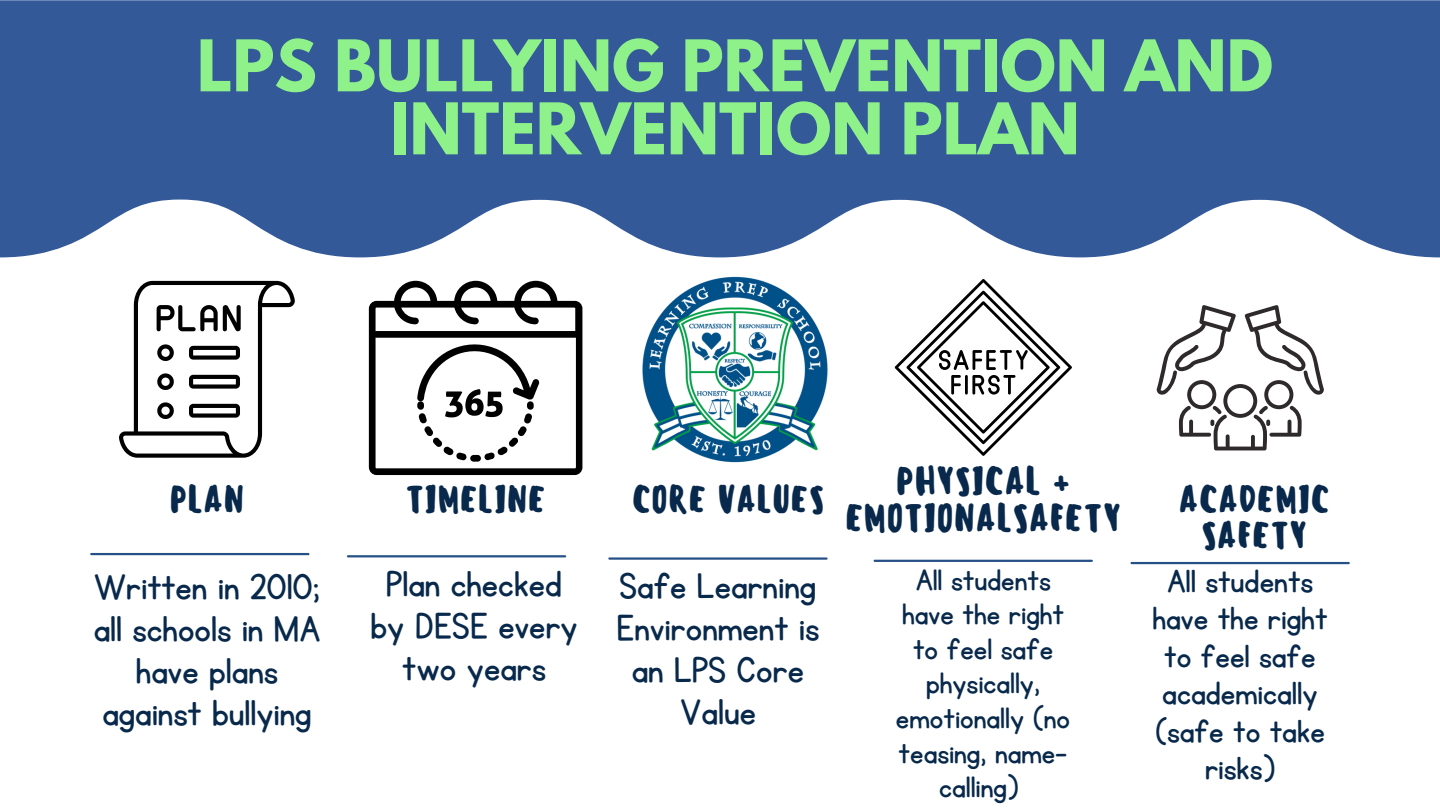
<style>
.page{position:relative;width:1440px;height:810px;background:#fff}
.page>*{position:absolute;margin:0;border:0;box-sizing:border-box;transform-origin:0 0}
.t1{font:700 63.1px/63px "League Spartan";color:#8ff18a;text-align:center}
.t2{font:42px/42px "KG Primary Penmanship";color:#08294b;text-align:center}
.t3{font:37.5px/37.5px "KG Primary Penmanship";color:#08294b;text-align:center}
.t4{font:500 36.9px/36.9px "Sensei";color:#08294b;text-align:center}
.t5{font:500 36px/36px "Sensei";color:#08294b;text-align:center}
.t6{font:34.6px/34.6px "KG Primary Penmanship";color:#08294b;text-align:center}
</style>
<div class="page">
<svg style="left:0;top:0;width:1440px;height:257px;background:#486aa3"></svg>
<hr style="left:91px;top:553px;width:217px;height:2px;background:#265187">
<hr style="left:348px;top:555px;width:217px;height:2px;background:#265187">
<hr style="left:609px;top:557px;width:218px;height:3px;background:#265187">
<hr style="left:875px;top:560px;width:217px;height:2px;background:#265187">
<hr style="left:1132px;top:562px;width:217px;height:2px;background:#265187">
<svg style="left:119px;top:281px;width:176px;height:177px"></svg>
<svg style="left:369px;top:281px;width:213px;height:194px"></svg>
<svg style="left:895px;top:279px;width:177px;height:177px"></svg>
<svg style="left:1157px;top:305px;width:167px;height:145px"></svg>
<img style="left:642px;top:276px;width:186px;height:187px">
<p class="t1" style="left:197px;top:42px;width:1078px">LPS BULLYING PREVENTION AND<br>INTERVENTION PLAN</p>
<p class="t5" style="left:169px;top:481px;width:77px">PLAN</p>
<p class="t5" style="left:405px;top:481px;width:142px">TIMELINE</p>
<p class="t5" style="left:632px;top:481px;width:194px">CORE VALUES</p>
<p class="t4" style="left:845px;top:462px;width:278px">PHYSICAL +<br>EMOTIONALSAFETY</p>
<p class="t5" style="left:1179px;top:481px;width:153px">ACADEMIC<br>SAFETY</p>
<p class="t2" style="left:371px;top:564px;width:209px">Plan checked by DESE every two years</p>
<p class="t6" style="left:896px;top:563px;width:176px">All students have the right to feel safe physically, emotionally (no teasing, name&shy;calling)</p>
<p class="t3" style="left:1152px;top:564px;width:177px">All students have the right to feel safe academically (safe to take risks)</p>
<p class="t2" style="left:94px;top:567px;width:228px">Written in 2010; all schools in MA have plans against bullying</p>
<p class="t2" style="left:616px;top:566px;width:205px">Safe Learning<br>Environment is an LPS Core<br>Value</p>
</div>
